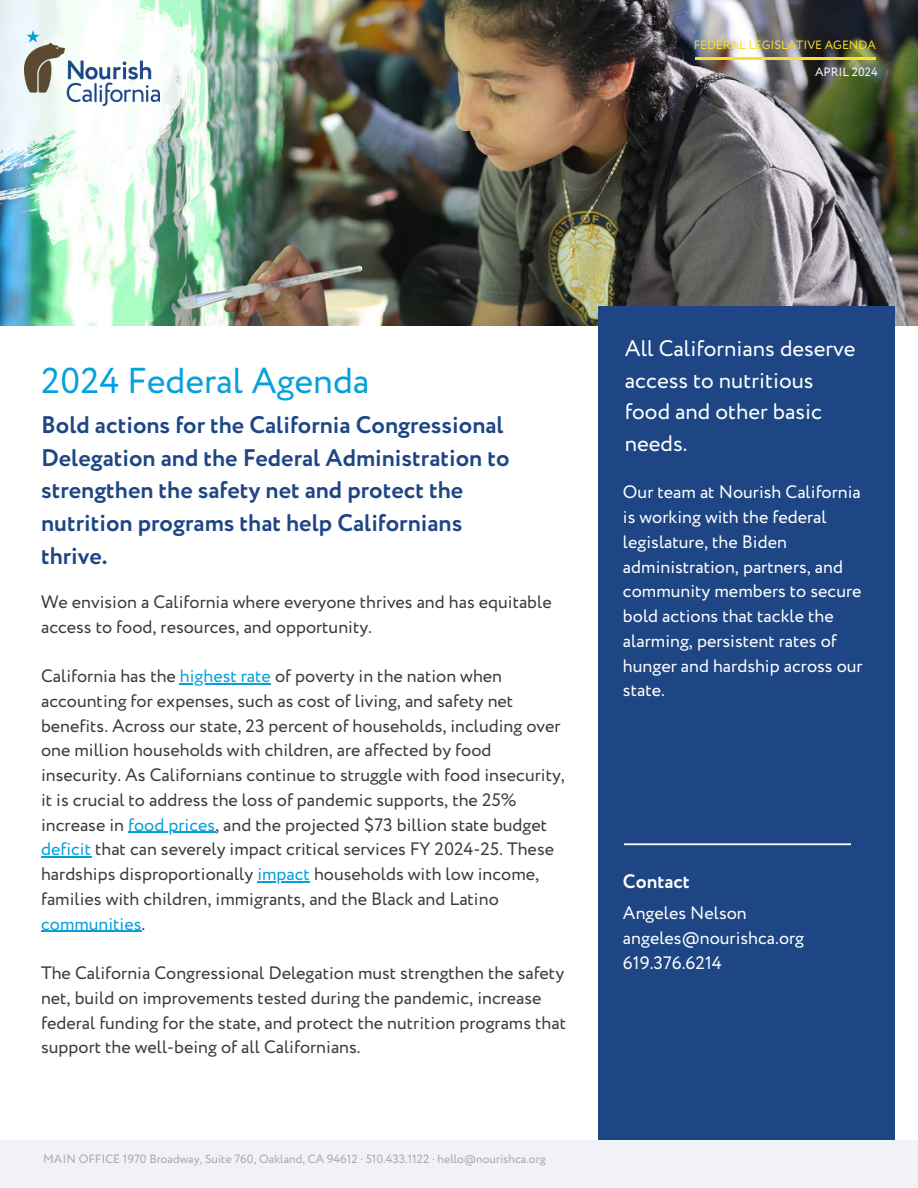
<style>
.page{position:relative;width:918px;height:1188px;background:#fff}
.page>*{position:absolute;margin:0;border:0;box-sizing:border-box;transform-origin:0 0}
.t1{font:36px "Circe";color:#06a0db}
.t2{font:700 24px/32.7px "Circe";color:#1e4685}
.t3{font:22.5px/31.5px "Circe";color:#fff}
.t4{font:700 19.5px "Circe";color:#fff}
.t5{font:18px/24.8px "Circe";color:#3a3b3d}
.t6{font:18px/24.8px "Circe";color:#fff}
.t7{font:12px "Circe";color:#a6a8ab}
.t8{font:12px "Circe";color:#fbe027}
.t9{font:12px "Circe";color:#fff}
.s1{color:#06a0db}
</style>
<div class="page">
<img style="left:0;top:0;width:918px;height:325px">
<img style="left:0;top:0;width:196px;height:245px">
<img style="left:24px;top:31px;width:135px;height:74px">
<div style="left:598px;top:306px;width:297px;height:882px;background:#1e4685"></div>
<hr style="left:695px;top:57px;width:181px;height:3px;background:#fbe027">
<svg style="left:625px;top:843px;width:226px;height:3px"></svg>
<hr style="left:180px;top:683px;width:91px;height:1px;background:#06a0db">
<hr style="left:128px;top:832px;width:87px;height:1px;background:#06a0db">
<hr style="left:41px;top:857px;width:50px;height:1px;background:#06a0db">
<hr style="left:257px;top:881px;width:53px;height:1px;background:#06a0db">
<hr style="left:41px;top:931px;width:101px;height:1px;background:#06a0db">
<div style="left:0;top:1141px;width:918px;height:47px;background:#f0f2f6"></div>
<h5 class="t8" style="left:694px;top:36px;width:184px">FEDERAL LEGISLATIVE AGENDA</h5>
<h5 class="t9" style="left:815px;top:64px;width:64px">APRIL 2024</h5>
<p class="t1" style="left:41px;top:356px;width:330px">2024 Federal Agenda</p>
<h2 class="t2" style="left:41px;top:410px;width:470px">Bold actions for the California Congressional Delegation and the Federal Administration to strengthen the safety net and protect the nutrition programs that help Californians thrive.</h2>
<p class="t5" style="left:41px;top:590px;width:512px">We envision a California where everyone thrives and has equitable access to food, resources, and opportunity.</p>
<h6 class="t5" style="left:41px;top:665px;width:463px">California has the <span class="s1">highest rate</span> of poverty in the nation when</h6>
<h6 class="t5" style="left:41px;top:689px;width:525px">accounting for expenses, such as cost of living, and safety net benefits. Across our state, 23 percent of households, including over one million households with children, are affected by food insecurity. As Californians continue to struggle with food insecurity, it is crucial to address the loss of pandemic supports, the 25% increase in <span class="s1">food prices</span>, and the projected $73 billion state budget</h6>
<h3 class="t5" style="left:41px;top:838px;width:515px"><span class="s1">deficit</span> that can severely impact critical services FY 2024-25. These hardships disproportionally <span class="s1">impact</span> households with low income,</h3>
<h5 class="t5" style="left:41px;top:887px;width:459px">families with children, immigrants, and the Black and Latino <span class="s1">communities</span>.</h5>
<h5 class="t5" style="left:41px;top:962px;width:526px">The California Congressional Delegation must strengthen the safety net, build on improvements tested during the pandemic, increase federal funding for the state, and protect the nutrition programs that support the well-being of all Californians.</h5>
<p class="t7" style="left:43px;top:1151px;width:504px">MAIN OFFICE 1970 Broadway, Suite 760, Oakland, CA 94612 · 510.433.1122 · hello@nourishca.org</p>
<h4 class="t3" style="left:625px;top:334px;width:232px">All Californians deserve access to nutritious food and other basic needs.</h4>
<h5 class="t6" style="left:623px;top:481px;width:241px">Our team at Nourish California is working with the federal legislature, the Biden administration, partners, and community members to secure bold actions that tackle the alarming, persistent rates of hunger and hardship across our state.</h5>
<h5 class="t4" style="left:623px;top:868px;width:68px">Contact</h5>
<h1 class="t6" style="left:623px;top:902px;width:183px">Angeles Nelson angeles@nourishca.org<br>619.376.6214</h1>
</div>
